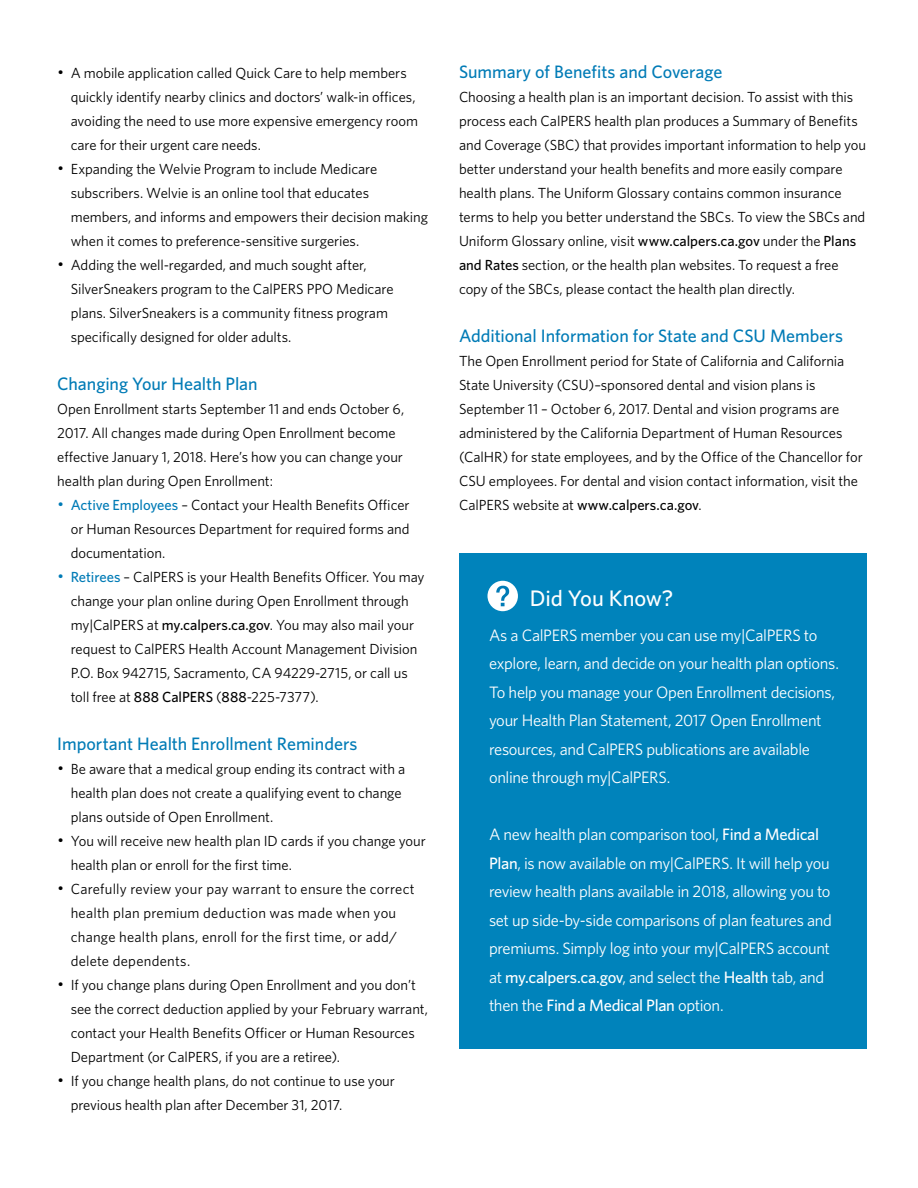
<style>
.page{position:relative;width:918px;height:1188px;background:#fff}
.page>*{position:absolute;margin:0;border:0;box-sizing:border-box;transform-origin:0 0}
.Headline_2{font:500 22.5px "Whitney";letter-spacing:-.005em;color:#fff}
.Headline_2-2{font:500 18px "Whitney";letter-spacing:-.005em;color:#007bb6}
.body{font:16.5px/28.5px "Whitney";letter-spacing:-.02em;color:#fff}
.body-2{font:14.7px/24px "Whitney";letter-spacing:-.005em;color:#000}
.body-3{font:14.7px/24px "Whitney";letter-spacing:.015em;color:#000}
.s1{font-weight:500;color:#007bb6}
.s2{font-weight:500}
</style>
<div class="page">
<div style="left:459px;top:554px;width:407px;height:495px;background:#0083bb"></div>
<div style="left:487px;top:581px;width:31px;height:30px;background:#fff;border-radius:50%"></div>
<svg style="left:496px;top:586px;width:13px;height:20px"></svg>
<p class="body-2" style="left:71px;top:61px;width:349px;text-indent:-14px"><sup>•</sup> A mobile application called Quick Care to help members quickly identify nearby clinics and doctors’ walk-in offices, avoiding the need to use more expensive emergency room care for their urgent care needs.</p>
<p class="body-2" style="left:71px;top:157px;width:359px;text-indent:-14px"><sup>•</sup> Expanding the Welvie Program to include Medicare subscribers. Welvie is an online tool that educates members, and informs and empowers their decision making when it comes to preference-sensitive surgeries.</p>
<p class="body-2" style="left:71px;top:253px;width:324px;text-indent:-14px"><sup>•</sup> Adding the well-regarded, and much sought after, SilverSneakers program to the CalPERS PPO Medicare plans. SilverSneakers is a community fitness program specifically designed for older adults.</p>
<h2 class="Headline_2-2" style="left:57px;top:372px;width:202px">Changing Your Health Plan</h2>
<p class="body-2" style="left:57px;top:397px;width:349px">Open Enrollment starts September 11 and ends October 6, 2017. All changes made during Open Enrollment become effective January 1, 2018. Here’s how you can change your health plan during Open Enrollment:</p>
<p class="body-2" style="left:71px;top:493px;width:340px;text-align:justify;text-indent:-14px"><sup>•</sup> <span class="s1">Active Employees</span> – Contact your Health Benefits Officer or Human Resources Department for required forms and documentation.</p>
<p class="body-2" style="left:71px;top:565px;width:355px;text-indent:-14px"><sup>•</sup> <span class="s1">Retirees</span> – CalPERS is your Health Benefits Officer. You may change your plan online during Open Enrollment through my|CalPERS at <span class="s2">my.calpers.ca.gov</span>. You may also mail your request to CalPERS Health Account Management Division P.O. Box 942715, Sacramento, CA 94229-2715, or call us toll free at <span class="s2">888 CalPERS</span> (<span class="s2">888</span>-225-7377).</p>
<h2 class="Headline_2-2" style="left:57px;top:732px;width:302px">Important Health Enrollment Reminders</h2>
<p class="body-2" style="left:71px;top:757px;width:336px;text-indent:-14px"><sup>•</sup> Be aware that a medical group ending its contract with a health plan does not create a qualifying event to change plans outside of Open Enrollment.</p>
<p class="body-2" style="left:71px;top:829px;width:356px;text-indent:-14px"><sup>•</sup> You will receive new health plan ID cards if you change your health plan or enroll for the first time.</p>
<p class="body-3" style="left:71px;top:877px;width:346px;text-indent:-14px"><sup>•</sup> Carefully review your pay warrant to ensure the correct health plan premium deduction was made when you change health plans, enroll for the first time, or add/ delete dependents.</p>
<p class="body-2" style="left:71px;top:973px;width:359px;text-indent:-14px"><sup>•</sup> If you change plans during Open Enrollment and you don’t see the correct deduction applied by your February warrant, contact your Health Benefits Officer or Human Resources Department (or CalPERS, if you are a retiree).</p>
<p class="body-2" style="left:71px;top:1069px;width:326px;text-indent:-14px"><sup>•</sup> If you change health plans, do not continue to use your previous health plan after December 31, 2017.</p>
<h2 class="Headline_2-2" style="left:459px;top:60px;width:265px">Summary of Benefits and Coverage</h2>
<p class="body-2" style="left:459px;top:85px;width:409px">Choosing a health plan is an important decision. To assist with this process each CalPERS health plan produces a Summary of Benefits and Coverage (SBC) that provides important information to help you better understand your health benefits and more easily compare health plans. The Uniform Glossary contains common insurance terms to help you better understand the SBCs. To view the SBCs and Uniform Glossary online, visit <span class="s2">www.calpers.ca.gov</span> under the <span class="s2">Plans and Rates</span> section, or the health plan websites. To request a free copy of the SBCs, please contact the health plan directly.</p>
<h2 class="Headline_2-2" style="left:459px;top:324px;width:386px">Additional Information for State and CSU Members</h2>
<p class="body-2" style="left:459px;top:349px;width:405px">The Open Enrollment period for State of California and California State University (CSU)–sponsored dental and vision plans is September 11 – October 6, 2017. Dental and vision programs are administered by the California Department of Human Resources (CalHR) for state employees, and by the Office of the Chancellor for CSU employees. For dental and vision contact information, visit the CalPERS website at <span class="s2">www.calpers.ca.gov</span>.</p>
<h2 class="Headline_2" style="left:530px;top:583px;width:145px">Did You Know?</h2>
<p class="body" style="left:489px;top:620px;width:351px">As a CalPERS member you can use my|CalPERS to explore, learn, and decide on your health plan options.<br>To help you manage your Open Enrollment decisions, your Health Plan Statement, 2017 Open Enrollment resources, and CalPERS publications are available online through my|CalPERS.</p>
<p class="body" style="left:489px;top:820px;width:344px">A new health plan comparison tool, <span class="s2">Find a Medical Plan</span>, is now available on my|CalPERS. It will help you review health plans available in 2018, allowing you to set up side-by-side comparisons of plan features and premiums. Simply log into your my|CalPERS account at <span class="s2">my.calpers.ca.gov</span>, and select the <span class="s2">Health</span> tab, and then the <span class="s2">Find a Medical Plan</span> option.</p>
</div>
